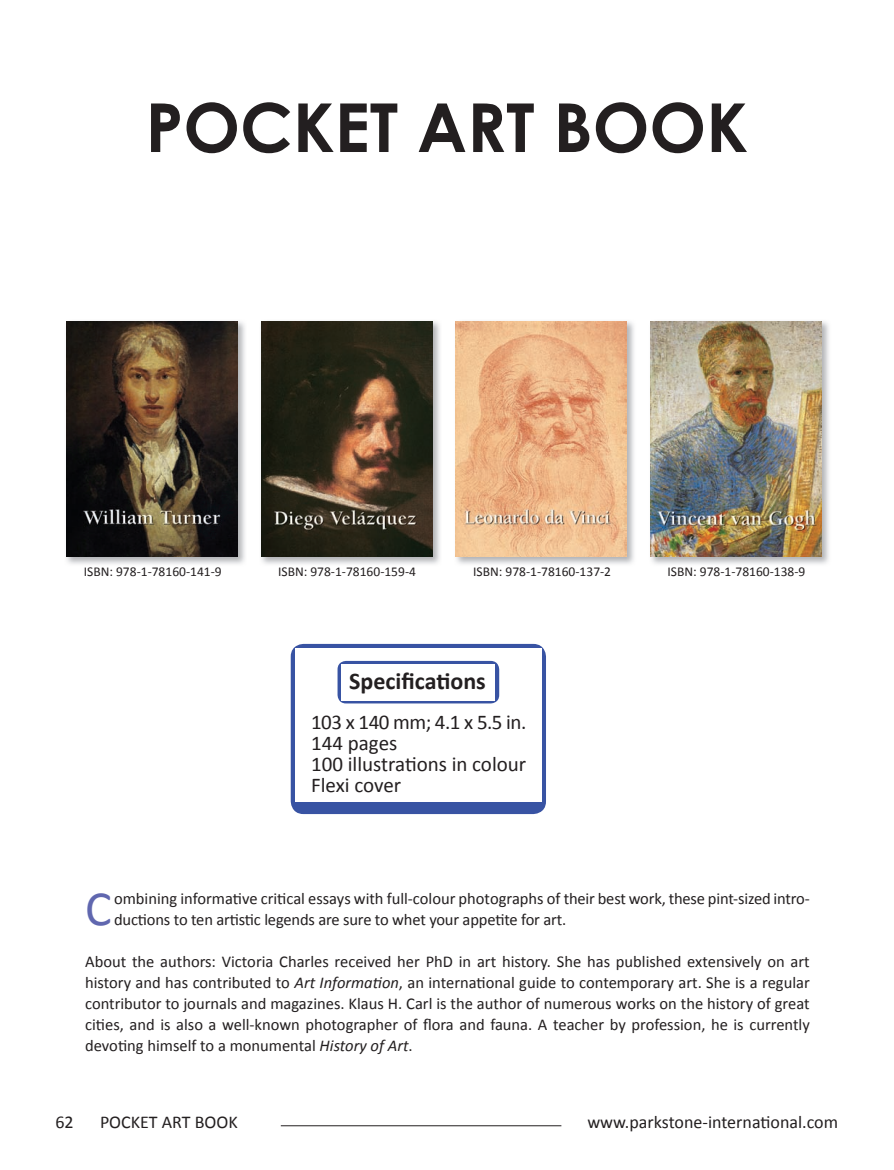
<style>
.page{position:relative;width:894px;height:1170px;background:#fff}
.page>*{position:absolute;margin:0;border:0;box-sizing:border-box;transform-origin:0 0}
.t1{font:49.65px "Calibri";color:#6067af}
.t2{font:700 24px "Calibri";color:#231f20}
.t3{font:21px/21px "Calibri";color:#231f20}
.t4{font:18px "Calibri";color:#231f20}
.t5{font:16.5px/21px "Calibri";letter-spacing:-.005em;color:#231f20}
.t6{font:13.5px "Calibri";color:#231f20}
.s1{font-style:italic}
</style>
<div class="page">
<hr style="left:281px;top:1125px;width:280px;height:1px;background:#231f20">
<svg style="left:151px;top:103px;width:29px;height:49px"></svg>
<svg style="left:186px;top:102px;width:51px;height:51px"></svg>
<svg style="left:243px;top:102px;width:47px;height:51px"></svg>
<svg style="left:298px;top:103px;width:35px;height:49px"></svg>
<svg style="left:340px;top:103px;width:57px;height:49px"></svg>
<svg style="left:418px;top:103px;width:47px;height:49px"></svg>
<svg style="left:473px;top:103px;width:60px;height:49px"></svg>
<svg style="left:559px;top:103px;width:30px;height:49px"></svg>
<svg style="left:595px;top:102px;width:51px;height:51px"></svg>
<svg style="left:652px;top:102px;width:51px;height:51px"></svg>
<svg style="left:711px;top:103px;width:36px;height:49px"></svg>
<img style="left:66px;top:321px;width:179px;height:243px">
<img style="left:66px;top:321px;width:171px;height:236px">
<img style="left:261px;top:321px;width:179px;height:243px">
<img style="left:261px;top:321px;width:171px;height:236px">
<img style="left:455px;top:321px;width:179px;height:243px">
<img style="left:456px;top:321px;width:170px;height:236px">
<img style="left:650px;top:321px;width:179px;height:243px">
<img style="left:651px;top:321px;width:170px;height:236px">
<div style="left:291px;top:644px;width:255px;height:170px;background:#3853a3;border-radius:13px"></div>
<div style="left:295px;top:648px;width:246px;height:153px;background:#fff"></div>
<svg style="left:337px;top:661px;width:162px;height:42px"></svg>
<div style="left:342px;top:664px;width:153px;height:36px;background:#fff"></div>
<p class="t6" style="left:84px;top:565px;width:139px">ISBN: 978-1-78160-141-9</p>
<p class="t6" style="left:278px;top:565px;width:139px">ISBN: 978-1-78160-159-4</p>
<p class="t6" style="left:473px;top:565px;width:139px">ISBN: 978-1-78160-137-2</p>
<p class="t6" style="left:667px;top:565px;width:139px">ISBN: 978-1-78160-138-9</p>
<p class="t2" style="left:349px;top:671px;width:138px">Specifications</p>
<p class="t3" style="left:311px;top:713px;width:217px">103 x 140 mm; 4.1 x 5.5 in.<br>144 pages<br>100 illustrations in colour<br>Flexi cover</p>
<p class="t1" style="left:85px;top:887px;width:28px">C</p>
<p class="t5" style="left:114px;top:889px;width:697px">ombining informative critical essays with full-colour photographs of their best work, these pint-sized intro&shy;ductions to ten artistic legends are sure to whet your appetite for art.</p>
<p class="t5" style="left:85px;top:952px;width:726px;text-align:justify">About the authors: Victoria Charles received her PhD in art history. She has published extensively on art history and has contributed to <span class="s1">Art Information</span>, an international guide to contemporary art. She is a regular contributor to journals and magazines. Klaus H. Carl is the author of numerous works on the history of great cities, and is also a well-known photographer of flora and fauna. A teacher by profession, he is currently devoting himself to a monumental <span class="s1">History of Art</span>.</p>
<p class="t4" style="left:55px;top:1114px;width:20px">62</p>
<p class="t4" style="left:100px;top:1114px;width:139px">POCKET ART BOOK</p>
<p class="t4" style="left:587px;top:1114px;width:252px">www.parkstone-international.com</p>
</div>
